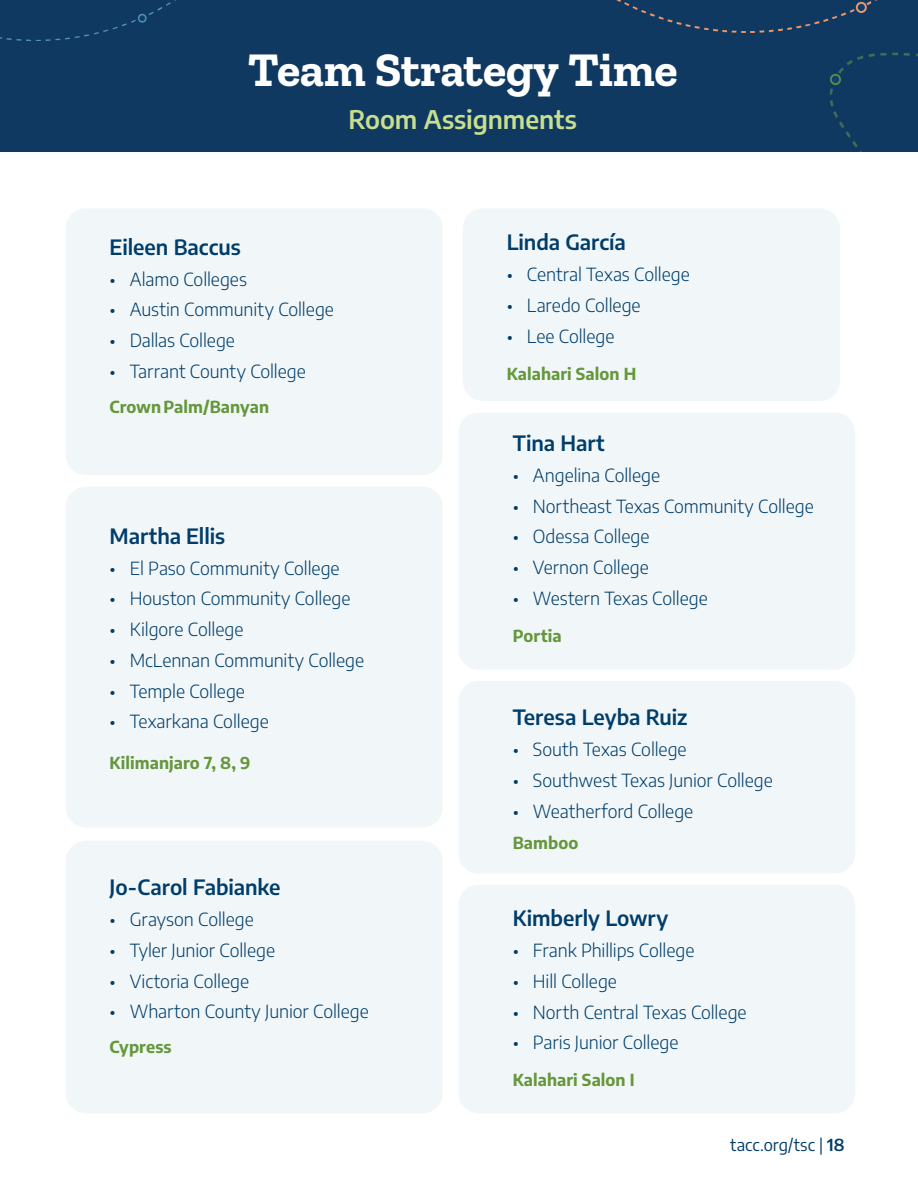
<style>
.page{position:relative;width:918px;height:1188px;background:#fff}
.page>*{position:absolute;margin:0;border:0;box-sizing:border-box;transform-origin:0 0}
.t1{font:700 48px "Zilla Slab";letter-spacing:-.01em;color:#fff}
.t2{font:600 25.5px "Encode Sans";letter-spacing:-.005em;color:#c7df8e}
.Team_Time_Coach{font:600 21px "Encode Sans";letter-spacing:-.005em;color:#003d6a}
.t3{font:300 18px "Encode Sans";letter-spacing:-.005em;color:#003d6a}
.TST_Room_Assignment{font:700 16.5px "Encode Sans";letter-spacing:.005em;color:#65973b}
.t4{font:16.5px "Encode Sans";color:#003d6a}
.s1{font-weight:600}
</style>
<div class="page">
<div style="left:0;top:0;width:918px;height:151px;background:#103961"></div>
<div style="left:66px;top:208px;width:377px;height:267px;background:#f1f7f9;border-radius:20px"></div>
<div style="left:66px;top:841px;width:377px;height:272px;background:#f1f7f9;border-radius:20px"></div>
<div style="left:458px;top:413px;width:397px;height:257px;background:#f1f7f9;border-radius:20px"></div>
<div style="left:66px;top:487px;width:377px;height:341px;background:#f1f7f9;border-radius:20px"></div>
<div style="left:458px;top:681px;width:397px;height:193px;background:#f1f7f9;border-radius:20px"></div>
<div style="left:463px;top:208px;width:377px;height:193px;background:#f1f7f9;border-radius:20px"></div>
<div style="left:458px;top:885px;width:397px;height:228px;background:#f1f7f9;border-radius:20px"></div>
<h1 class="t1" style="left:248px;top:42px;width:431px">Team Strategy Time</h1>
<h1 class="t2" style="left:349px;top:102px;width:230px">Room Assignments</h1>
<p class="Team_Time_Coach" style="left:110px;top:233px;width:133px">Eileen Baccus</p>
<p class="t3" style="left:110px;top:267px;width:139px">• Alamo Colleges</p>
<p class="t3" style="left:110px;top:297px;width:226px">• Austin Community College</p>
<p class="t3" style="left:110px;top:328px;width:127px">• Dallas College</p>
<p class="t3" style="left:110px;top:359px;width:198px">• Tarrant County College</p>
<h3 class="TST_Room_Assignment" style="left:110px;top:395px;width:161px">Crown Palm/Banyan</h3>
<p class="Team_Time_Coach" style="left:110px;top:522px;width:117px">Martha Ellis</p>
<p class="t3" style="left:110px;top:556px;width:232px">• El Paso Community College</p>
<p class="t3" style="left:110px;top:586px;width:242px">• Houston Community College</p>
<p class="t3" style="left:110px;top:617px;width:135px">• Kilgore College</p>
<p class="t3" style="left:110px;top:648px;width:256px">• McLennan Community College</p>
<p class="t3" style="left:110px;top:679px;width:137px">• Temple College</p>
<p class="t3" style="left:110px;top:709px;width:161px">• Texarkana College</p>
<p class="TST_Room_Assignment" style="left:110px;top:751px;width:142px">Kilimanjaro 7, 8, 9</p>
<p class="Team_Time_Coach" style="left:110px;top:873px;width:172px">Jo-Carol Fabianke</p>
<p class="t3" style="left:110px;top:907px;width:146px">• Grayson College</p>
<p class="t3" style="left:110px;top:938px;width:167px">• Tyler Junior College</p>
<p class="t3" style="left:110px;top:968px;width:141px">• Victoria College</p>
<p class="t3" style="left:110px;top:999px;width:261px">• Wharton County Junior College</p>
<p class="TST_Room_Assignment" style="left:110px;top:1036px;width:64px">Cypress</p>
<p class="Team_Time_Coach" style="left:507px;top:228px;width:121px">Linda García</p>
<p class="t3" style="left:507px;top:262px;width:185px">• Central Texas College</p>
<p class="t3" style="left:507px;top:293px;width:135px">• Laredo College</p>
<p class="t3" style="left:507px;top:324px;width:109px">• Lee College</p>
<p class="TST_Room_Assignment" style="left:507px;top:363px;width:131px">Kalahari Salon H</p>
<p class="Team_Time_Coach" style="left:513px;top:429px;width:94px">Tina Hart</p>
<p class="t3" style="left:513px;top:463px;width:149px">• Angelina College</p>
<p class="t3" style="left:513px;top:494px;width:303px">• Northeast Texas Community College</p>
<p class="t3" style="left:513px;top:524px;width:138px">• Odessa College</p>
<p class="t3" style="left:513px;top:555px;width:138px">• Vernon College</p>
<p class="t3" style="left:513px;top:586px;width:197px">• Western Texas College</p>
<p class="TST_Room_Assignment" style="left:513px;top:625px;width:50px">Portia</p>
<p class="Team_Time_Coach" style="left:513px;top:703px;width:176px">Teresa Leyba Ruiz</p>
<p class="t3" style="left:513px;top:737px;width:176px">• South Texas College</p>
<p class="t3" style="left:513px;top:768px;width:262px">• Southwest Texas Junior College</p>
<p class="t3" style="left:513px;top:798px;width:182px">• Weatherford College</p>
<p class="TST_Room_Assignment" style="left:513px;top:831px;width:67px">Bamboo</p>
<p class="Team_Time_Coach" style="left:513px;top:904px;width:157px">Kimberly Lowry</p>
<p class="t3" style="left:513px;top:938px;width:183px">• Frank Phillips College</p>
<p class="t3" style="left:513px;top:969px;width:106px">• Hill College</p>
<p class="t3" style="left:513px;top:1000px;width:235px">• North Central Texas College</p>
<p class="t3" style="left:513px;top:1030px;width:167px">• Paris Junior College</p>
<p class="TST_Room_Assignment" style="left:513px;top:1069px;width:124px">Kalahari Salon I</p>
<p class="t4" style="left:730px;top:1134px;width:116px">tacc.org/tsc | <span class="s1">18</span></p>
</div>
